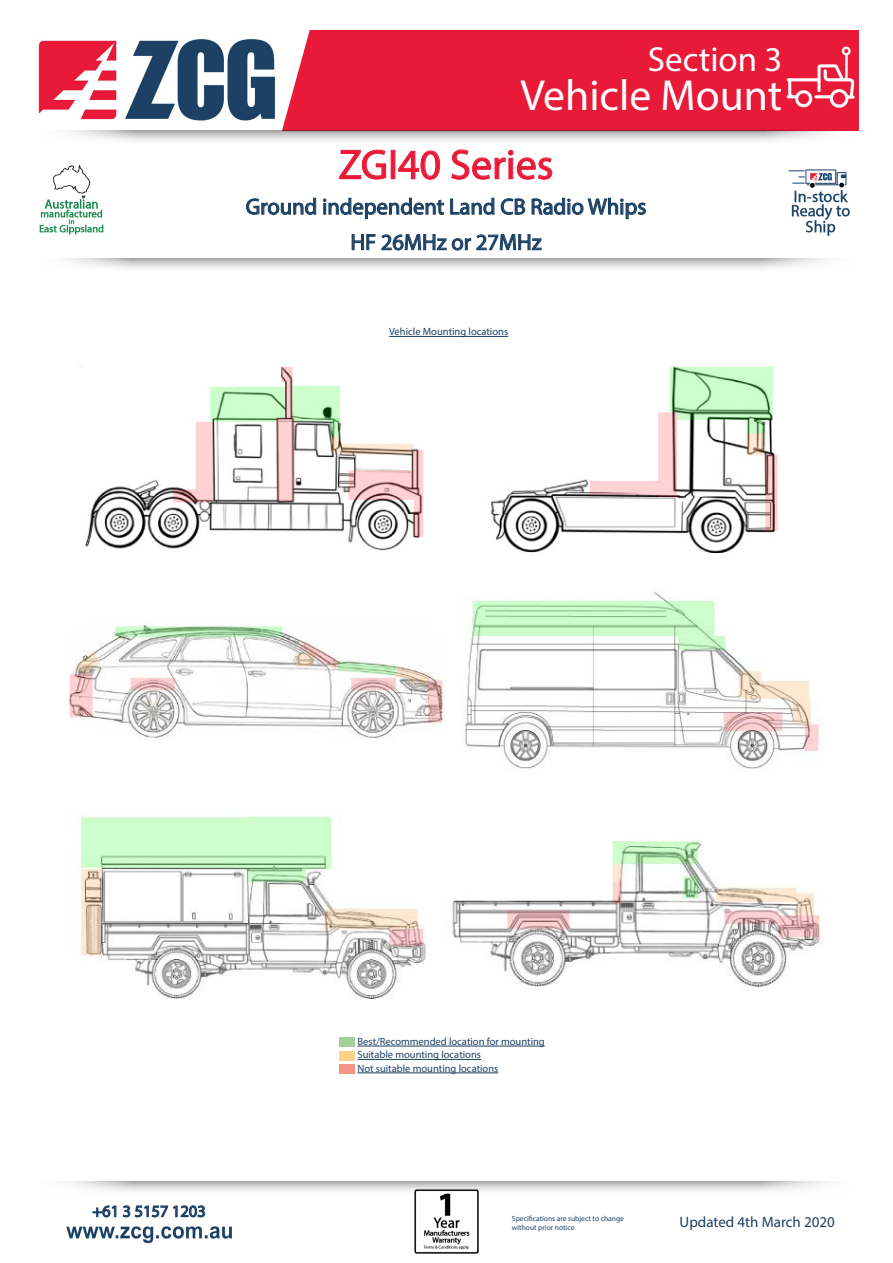
<style>
.page{position:relative;width:893px;height:1263px;background:#fff}
.page>*{position:absolute;margin:0;border:0;box-sizing:border-box;transform-origin:0 0}
.t1{font:43.65px "Myriad Pro";color:#fff}
.t2{font:42px "Myriad Pro";color:#e91938}
.t3{font:34.95px "Myriad Pro";color:#fff}
.t4{font:22.5px "Myriad Pro";color:#1b4064}
.t5{font:16.5px "Myriad Pro";color:#1b4064}
.t6{font:15px "Myriad Pro";color:#1b4064}
.t7{font:10.5px "Myriad Pro";color:#1b4064}
.t8{font:7.5px "Myriad Pro";color:#1b4064}
</style>
<div class="page">
<img style="left:66px;top:1226px;width:166px;height:17px">
<svg style="left:92px;top:1205px;width:114px;height:13px"></svg>
<svg style="left:64px;top:1181px;width:764px;height:13px"></svg>
<svg style="left:65px;top:259px;width:762px;height:10px"></svg>
<div style="left:273px;top:30px;width:586px;height:101px;background:#e91938"></div>
<svg style="left:68px;top:131px;width:764px;height:10px"></svg>
<svg style="left:246px;top:197px;width:70px;height:18px"></svg>
<svg style="left:323px;top:149px;width:323px;height:102px"></svg>
<img style="left:38px;top:34px;width:244px;height:91px">
<img style="left:414px;top:1190px;width:64px;height:64px">
<img style="left:788px;top:169px;width:62px;height:67px">
<img style="left:785px;top:44px;width:72px;height:72px">
<hr style="left:357px;top:1046px;width:188px;height:1px;background:#1b4064">
<hr style="left:357px;top:1059px;width:124px;height:1px;background:#1b4064">
<hr style="left:357px;top:1072px;width:141px;height:1px;background:#1b4064">
<img style="left:80px;top:815px;width:740px;height:183px">
<img style="left:85px;top:366px;width:693px;height:187px">
<img style="left:68px;top:592px;width:751px;height:178px">
<div style="left:339px;top:1037px;width:16px;height:10px;background:#a3cf9a"></div>
<div style="left:339px;top:1050px;width:16px;height:10px;background:#fed28d"></div>
<div style="left:339px;top:1064px;width:16px;height:10px;background:#f29486"></div>
<hr style="left:389px;top:336px;width:119px;height:1px;background:#1b4064">
<img style="left:39px;top:165px;width:65px;height:70px">
<p class="t3" style="left:648px;top:38px;width:136px">Section 3</p>
<p class="t1" style="left:520px;top:69px;width:264px">Vehicle Mount</p>
<p class="t2" style="left:339px;top:139px;width:216px">ZGI40 Series</p>
<p class="t4" style="left:246px;top:193px;width:402px">Ground independent Land CB Radio Whips</p>
<p class="t4" style="left:350px;top:228px;width:193px">HF 26MHz or 27MHz</p>
<p class="t7" style="left:389px;top:325px;width:121px">Vehicle Mounting locations</p>
<p class="t5" style="left:92px;top:1201px;width:115px">+61 3 5157 1203</p>
<p class="t7" style="left:357px;top:1035px;width:189px">Best/Recommended location for mounting</p>
<p class="t7" style="left:357px;top:1048px;width:125px">Suitable mounting locations</p>
<p class="t7" style="left:357px;top:1062px;width:142px">Not suitable mounting locations</p>
<p class="t8" style="left:512px;top:1214px;width:113px">Specifications are subject to change</p>
<p class="t8" style="left:512px;top:1223px;width:64px">without prior notice</p>
<p class="t6" style="left:680px;top:1213px;width:157px">Updated 4th March 2020</p>
</div>
